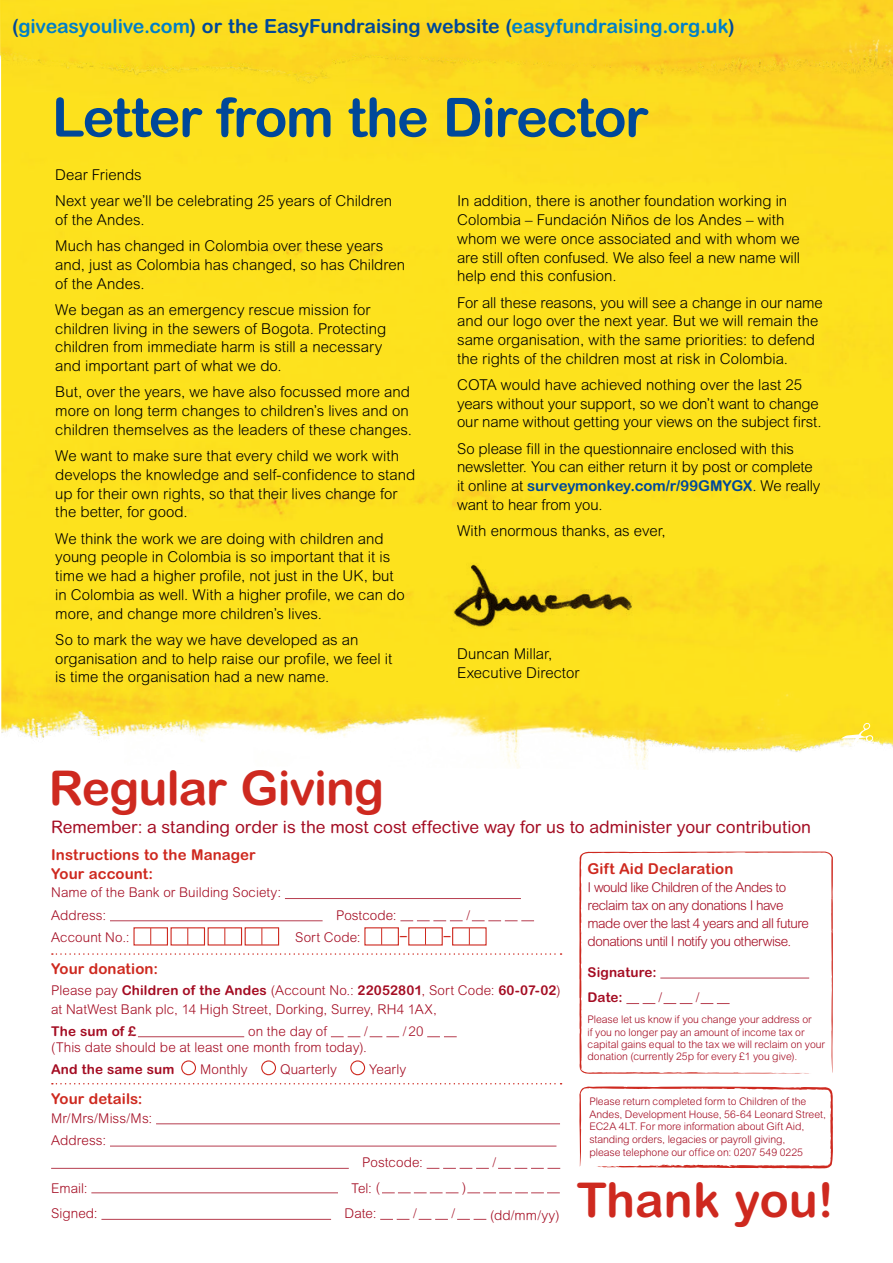
<style>
.page{position:relative;width:893px;height:1263px;background:#fff}
.page>*{position:absolute;margin:0;border:0;box-sizing:border-box;transform-origin:0 0}
.t1{font:700 54px "Arial Rounded MT Std";letter-spacing:-.03em;color:#004899}
.t2{font:700 48px "Arial Rounded MT Std";letter-spacing:-.02em;color:#ce291f}
.t3{font:700 48px "Arial Rounded MT Std";color:#ce291f}
.t4{font:700 19.5px "Arial Rounded MT Std";letter-spacing:-.005em;color:#007fc8}
.t5{font:17.25px "Arial Rounded MT Std";letter-spacing:-.005em;color:#a40c22}
.t6{font:300 15px/18.8px "Arial Rounded MT Std";color:#000}
.t7{font:700 15px/19.2px "Arial Rounded MT Std";letter-spacing:.005em;color:#ce291f}
.t8{font:300 13.5px/22.2px "Arial Rounded MT Std";color:#a40c22}
.t9{font:300 13.5px/18px "Arial Rounded MT Std";letter-spacing:-.035em;color:#a40c22}
.t10{font:700 13.5px/25.5px "Arial Rounded MT Std";letter-spacing:.01em;color:#a40c22}
.t11{font:700 13.5px "Arial Rounded MT Std";color:#ce291f}
.t12{font:300 10.5px/12.8px "Arial Rounded MT Std";letter-spacing:-.005em;color:#a40c22}
.s1{color:#004899}
.s2{font-weight:700;color:#004899}
.s3{font-weight:700}
</style>
<div class="page">
<img style="left:1px;top:85px;width:892px;height:685px">
<img style="left:0;top:0;width:893px;height:85px">
<svg style="left:841px;top:723px;width:32px;height:21px"></svg>
<svg style="left:52px;top:953px;width:510px;height:2px"></svg>
<svg style="left:52px;top:1083px;width:510px;height:1px"></svg>
<hr style="left:285px;top:898px;width:236px;height:1px;background:#a40c22">
<hr style="left:110px;top:920px;width:213px;height:1px;background:#a40c22">
<svg style="left:400px;top:920px;width:63px;height:1px"></svg>
<svg style="left:472px;top:920px;width:62px;height:1px"></svg>
<svg style="left:133px;top:927px;width:35px;height:18px"></svg>
<svg style="left:150px;top:928px;width:1px;height:17px"></svg>
<svg style="left:188px;top:928px;width:1px;height:17px"></svg>
<svg style="left:225px;top:928px;width:1px;height:17px"></svg>
<div style="left:245px;top:927px;width:34px;height:18px;background:#fff;border:1px solid #ce291f"></div>
<svg style="left:262px;top:928px;width:1px;height:17px"></svg>
<svg style="left:364px;top:927px;width:35px;height:18px"></svg>
<svg style="left:381px;top:928px;width:1px;height:17px"></svg>
<div style="left:408px;top:927px;width:35px;height:18px;background:#fff;border:1px solid #ce291f"></div>
<svg style="left:425px;top:928px;width:1px;height:17px"></svg>
<svg style="left:452px;top:927px;width:35px;height:18px"></svg>
<svg style="left:469px;top:928px;width:1px;height:17px"></svg>
<hr style="left:138px;top:1036px;width:106px;height:1px;background:#a40c22">
<svg style="left:331px;top:1036px;width:29px;height:1px"></svg>
<svg style="left:370px;top:1036px;width:29px;height:1px"></svg>
<svg style="left:427px;top:1036px;width:30px;height:1px"></svg>
<div style="left:181px;top:1060px;width:15px;height:15px;border:1px solid #ce291f;border-radius:50%"></div>
<div style="left:261px;top:1060px;width:15px;height:15px;border:1px solid #ce291f;border-radius:50%"></div>
<div style="left:350px;top:1060px;width:15px;height:15px;border:1px solid #ce291f;border-radius:50%"></div>
<hr style="left:156px;top:1123px;width:404px;height:1px;background:#a40c22">
<hr style="left:110px;top:1146px;width:446px;height:1px;background:#a40c22">
<hr style="left:51px;top:1168px;width:298px;height:1px;background:#a40c22">
<svg style="left:427px;top:1168px;width:62px;height:1px"></svg>
<svg style="left:498px;top:1168px;width:62px;height:1px"></svg>
<hr style="left:91px;top:1192px;width:247px;height:1px;background:#a40c22">
<svg style="left:382px;top:1192px;width:76px;height:1px"></svg>
<svg style="left:467px;top:1192px;width:93px;height:1px"></svg>
<hr style="left:101px;top:1219px;width:230px;height:1px;background:#a40c22">
<svg style="left:380px;top:1219px;width:29px;height:1px"></svg>
<svg style="left:419px;top:1219px;width:29px;height:1px"></svg>
<svg style="left:457px;top:1219px;width:29px;height:1px"></svg>
<svg style="left:579px;top:851px;width:254px;height:223px"></svg>
<svg style="left:579px;top:1086px;width:254px;height:82px"></svg>
<img style="left:448px;top:556px;width:193px;height:75px">
<h3 class="t4" style="left:12px;top:18px;width:724px"><span class="s1">(</span>giveasyoulive.com<span class="s1">) or the EasyFundraising website (</span>easyfundraising.org.uk<span class="s1">)</span></h3>
<h1 class="t1" style="left:52px;top:97px;width:598px">Letter from the Director</h1>
<p class="t6" style="left:55px;top:163px;width:338px;line-height:26.2px">Dear Friends<br>Next year we’ll be celebrating 25 years of Children</p>
<p class="t6" style="left:55px;top:208px;width:330px;line-height:26.2px">of the Andes.<br>Much has changed in Colombia over these years</p>
<p class="t6" style="left:55px;top:257px;width:351px">and, just as Colombia has changed, so has Children of the Andes.</p>
<p class="t6" style="left:55px;top:302px;width:332px">We began as an emergency rescue mission for children living in the sewers of Bogota. Protecting children from immediate harm is still a necessary and important part of what we do.</p>
<p class="t6" style="left:55px;top:384px;width:358px">But, over the years, we have also focussed more and more on long term changes to children’s lives and on children themselves as the leaders of these changes.</p>
<p class="t6" style="left:55px;top:448px;width:362px">We want to make sure that every child we work with develops the knowledge and self-confidence to stand up for their own rights, so that their lives change for the better, for good.</p>
<p class="t6" style="left:55px;top:530px;width:351px">We think the work we are doing with children and young people in Colombia is so important that it is time we had a higher profile, not just in the UK, but in Colombia as well. With a higher profile, we can do more, and change more children’s lives.</p>
<p class="t6" style="left:55px;top:631px;width:339px">So to mark the way we have developed as an organisation and to help raise our profile, we feel it is time the organisation had a new name.</p>
<p class="t6" style="left:457px;top:193px;width:344px">In addition, there is another foundation working in Colombia – Fundación Niños de los Andes – with whom we were once associated and with whom we are still often confused. We also feel a new name will help end this confusion.</p>
<p class="t6" style="left:457px;top:294px;width:367px">For all these reasons, you will see a change in our name and our logo over the next year. But we will remain the same organisation, with the same priorities: to defend the rights of the children most at risk in Colombia.</p>
<p class="t6" style="left:457px;top:377px;width:366px">COTA would have achieved nothing over the last 25 years without your support, so we don’t want to change our name without getting your views on the subject first.</p>
<p class="t6" style="left:457px;top:440px;width:365px">So please fill in the questionnaire enclosed with this newsletter. You can either return it by post or complete it online at <span class="s2">surveymonkey.com/r/99GMYGX</span>. We really want to hear from you.</p>
<p class="t6" style="left:457px;top:523px;width:210px">With enormous thanks, as ever,</p>
<p class="t6" style="left:457px;top:646px;width:124px">Duncan Millar,<br>Executive Director</p>
<h2 class="t2" style="left:49px;top:770px;width:337px">Regular Giving</h2>
<p class="t5" style="left:51px;top:821px;width:762px">Remember: a standing order is the most cost effective way for us to administer your contribution</p>
<p class="t7" style="left:51px;top:847px;width:206px">Instructions to the Manager<br>Your account:</p>
<p class="t8" style="left:51px;top:883px;width:232px">Name of the Bank or Building Society:<br>Address:</p>
<p class="t8" style="left:336px;top:905px;width:62px">Postcode:</p>
<p class="t8" style="left:466px;top:905px;width:5px">/</p>
<p class="t8" style="left:51px;top:927px;width:80px">Account No.:</p>
<p class="t8" style="left:295px;top:927px;width:67px">Sort Code:</p>
<p class="t11" style="left:400px;top:930px;width:8px">–</p>
<p class="t11" style="left:444px;top:930px;width:8px">–</p>
<p class="t7" style="left:51px;top:960px;width:108px">Your donation:</p>
<p class="t8" style="left:51px;top:981px;width:511px;line-height:19.5px">Please pay <span class="s3">Children of the Andes</span> (Account No.: <span class="s3">22052801</span>, Sort Code: <span class="s3">60-07-02</span>) at NatWest Bank plc, 14 High Street, Dorking, Surrey, RH4 1AX,</p>
<p class="t10" style="left:51px;top:1019px;width:87px">The sum of £</p>
<p class="t8" style="left:248px;top:1021px;width:80px">on the day of</p>
<p class="t8" style="left:364px;top:1021px;width:5px">/</p>
<p class="t8" style="left:403px;top:1021px;width:22px">/ 20</p>
<p class="t8" style="left:51px;top:1037px;width:317px">(This date should be at least one month from today).</p>
<p class="t10" style="left:51px;top:1057px;width:125px">And the same sum</p>
<p class="t8" style="left:200px;top:1059px;width:49px">Monthly</p>
<p class="t8" style="left:280px;top:1059px;width:58px">Quarterly</p>
<p class="t8" style="left:369px;top:1059px;width:38px">Yearly</p>
<p class="t7" style="left:51px;top:1090px;width:93px">Your details:</p>
<p class="t8" style="left:51px;top:1108px;width:103px">Mr/Mrs/Miss/Ms:<br>Address:</p>
<p class="t8" style="left:362px;top:1152px;width:62px">Postcode:</p>
<p class="t8" style="left:493px;top:1152px;width:5px">/</p>
<p class="t8" style="left:51px;top:1178px;width:38px">Email:</p>
<p class="t8" style="left:351px;top:1178px;width:30px">Tel: (</p>
<p class="t8" style="left:462px;top:1177px;width:6px">)</p>
<p class="t8" style="left:51px;top:1203px;width:48px">Signed:</p>
<p class="t8" style="left:345px;top:1203px;width:33px">Date:</p>
<p class="t8" style="left:413px;top:1203px;width:5px">/</p>
<p class="t8" style="left:452px;top:1203px;width:5px">/</p>
<p class="t8" style="left:490px;top:1205px;width:71px">(dd/mm/yy)</p>
<p class="t7" style="left:588px;top:860px;width:147px">Gift Aid Declaration</p>
<p class="t9" style="left:588px;top:879px;width:223px">I would like Children of the Andes to reclaim tax on any donations I have made over the last 4 years and all future donations until I notify you otherwise.</p>
<p class="t10" style="left:588px;top:961px;width:71px">Signature:<br>Date:</p>
<p class="t8" style="left:659px;top:988px;width:5px">/</p>
<p class="t8" style="left:696px;top:988px;width:5px">/</p>
<p class="t12" style="left:588px;top:1014px;width:239px;line-height:12.3px">Please let us know if you change your address or<br>if you no longer pay an amount of income tax or capital gains equal to the tax we will reclaim on your donation (currently 25p for every £1 you give).</p>
<p class="t12" style="left:589px;top:1096px;width:238px">Please return completed form to Children of the Andes, Development House, 56-64 Leonard Street, EC2A 4LT. For more information about Gift Aid, standing orders, legacies or payroll giving,<br>please telephone our office on: 0207 549 0225</p>
<h2 class="t3" style="left:577px;top:1181px;width:258px">Thank you!</h2>
</div>
